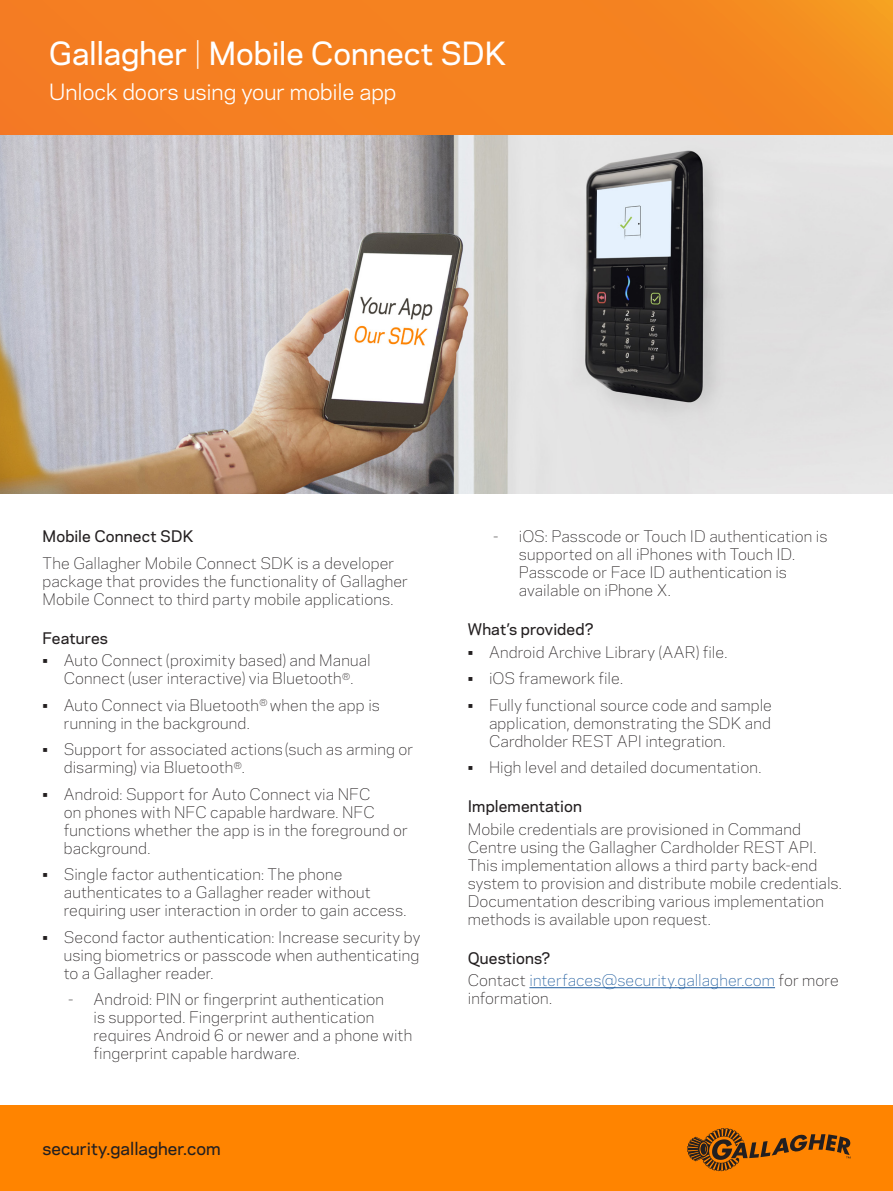
<style>
.page{position:relative;width:893px;height:1191px;background:#fff}
.page>*{position:absolute;margin:0;border:0;box-sizing:border-box;transform-origin:0 0}
.t1{font:500 30px "Galaxie Polaris";letter-spacing:-.005em;color:#fff}
.t2{font:21px "Galaxie Polaris";color:#fff}
.t3{font:500 16.5px "Galaxie Polaris";color:#231f20}
.Body_Text{font:300 15px/18px "Galaxie Polaris";letter-spacing:.005em;color:#231f20}
.Heading_1{font:500 15px "Galaxie Polaris";letter-spacing:.01em;color:#231f20}
.Body_Text-2{font:300 15px/18px "Galaxie Polaris";letter-spacing:.005em;color:#215e9f}
.s1{font-weight:300}
.s2{color:#231f20}
</style>
<div class="page">
<img style="left:0;top:135px;width:893px;height:358px">
<div style="left:0;top:1105px;width:893px;height:86px;background:#ff8400"></div>
<svg style="left:687px;top:1128px;width:164px;height:43px"></svg>
<hr style="left:529px;top:987px;width:246px;height:1px;background:#215e9f">
<div style="left:0;top:0;width:893px;height:135px;background:#f58220"></div>
<p class="t1" style="left:49px;top:31px;width:459px">Gallagher <span class="s1">|</span> Mobile Connect SDK</p>
<p class="t2" style="left:49px;top:76px;width:349px">Unlock doors using your mobile app</p>
<p class="Heading_1" style="left:43px;top:525px;width:152px">Mobile Connect SDK</p>
<p class="Body_Text" style="left:43px;top:553px;width:367px">The Gallagher Mobile Connect SDK is a developer package that provides the functionality of Gallagher<br>Mobile Connect to third party mobile applications.</p>
<p class="Heading_1" style="left:43px;top:627px;width:67px">Features</p>
<p class="Body_Text" style="left:43px;top:650px;width:330px;text-align:center">• Auto Connect (proximity based) and Manual<br>Connect (user interactive) via Bluetooth<sup>®</sup>.</p>
<p class="Body_Text" style="left:64px;top:695px;width:318px;text-indent:-21px">• Auto Connect via Bluetooth<sup>®</sup> when the app is running in the background.</p>
<p class="Body_Text" style="left:64px;top:739px;width:351px;text-indent:-21px">• Support for associated actions (such as arming or disarming) via Bluetooth<sup>®</sup>.</p>
<p class="Body_Text" style="left:64px;top:784px;width:346px;text-indent:-21px">• Android: Support for Auto Connect via NFC<br>on phones with NFC capable hardware. NFC functions whether the app is in the foreground or background.</p>
<p class="Body_Text" style="left:64px;top:864px;width:344px;text-indent:-21px">• Single factor authentication: The phone authenticates to a Gallagher reader without requiring user interaction in order to gain access.</p>
<p class="Body_Text" style="left:64px;top:927px;width:358px;text-align:justify;text-indent:-21px">• Second factor authentication: Increase security by using biometrics or passcode when authenticating to a Gallagher reader.</p>
<p class="Body_Text" style="left:94px;top:989px;width:320px;text-indent:-26px">- Android: PIN or fingerprint authentication<br>is supported. Fingerprint authentication requires Android 6 or newer and a phone with fingerprint capable hardware.</p>
<p class="t3" style="left:43px;top:1135px;width:180px">security.gallagher.com</p>
<p class="Body_Text" style="left:519px;top:526px;width:310px;text-indent:-26px">- iOS: Passcode or Touch ID authentication is supported on all iPhones with Touch ID.<br>Passcode or Face ID authentication is available on iPhone X.</p>
<p class="Heading_1" style="left:468px;top:618px;width:128px">What’s provided?</p>
<p class="Body_Text" style="left:468px;top:642px;width:261px">• Android Archive Library (AAR) file.</p>
<p class="Body_Text" style="left:468px;top:668px;width:157px">• iOS framework file.</p>
<p class="Body_Text" style="left:489px;top:695px;width:284px;text-align:justify;text-indent:-21px">• Fully functional source code and sample application, demonstrating the SDK and Cardholder REST API integration.</p>
<p class="Body_Text" style="left:468px;top:757px;width:295px">• High level and detailed documentation.</p>
<p class="Heading_1" style="left:468px;top:795px;width:116px">Implementation</p>
<p class="Body_Text" style="left:468px;top:819px;width:376px">Mobile credentials are provisioned in Command Centre using the Gallagher Cardholder REST API.<br>This implementation allows a third party back-end system to provision and distribute mobile credentials.<br>Documentation describing various implementation methods is available upon request.</p>
<p class="Heading_1" style="left:468px;top:947px;width:84px">Questions?</p>
<p class="Body_Text-2" style="left:468px;top:970px;width:372px"><span class="s2">Contact</span> interfaces@security.gallagher.com <span class="s2">for more information.</span></p>
</div>
